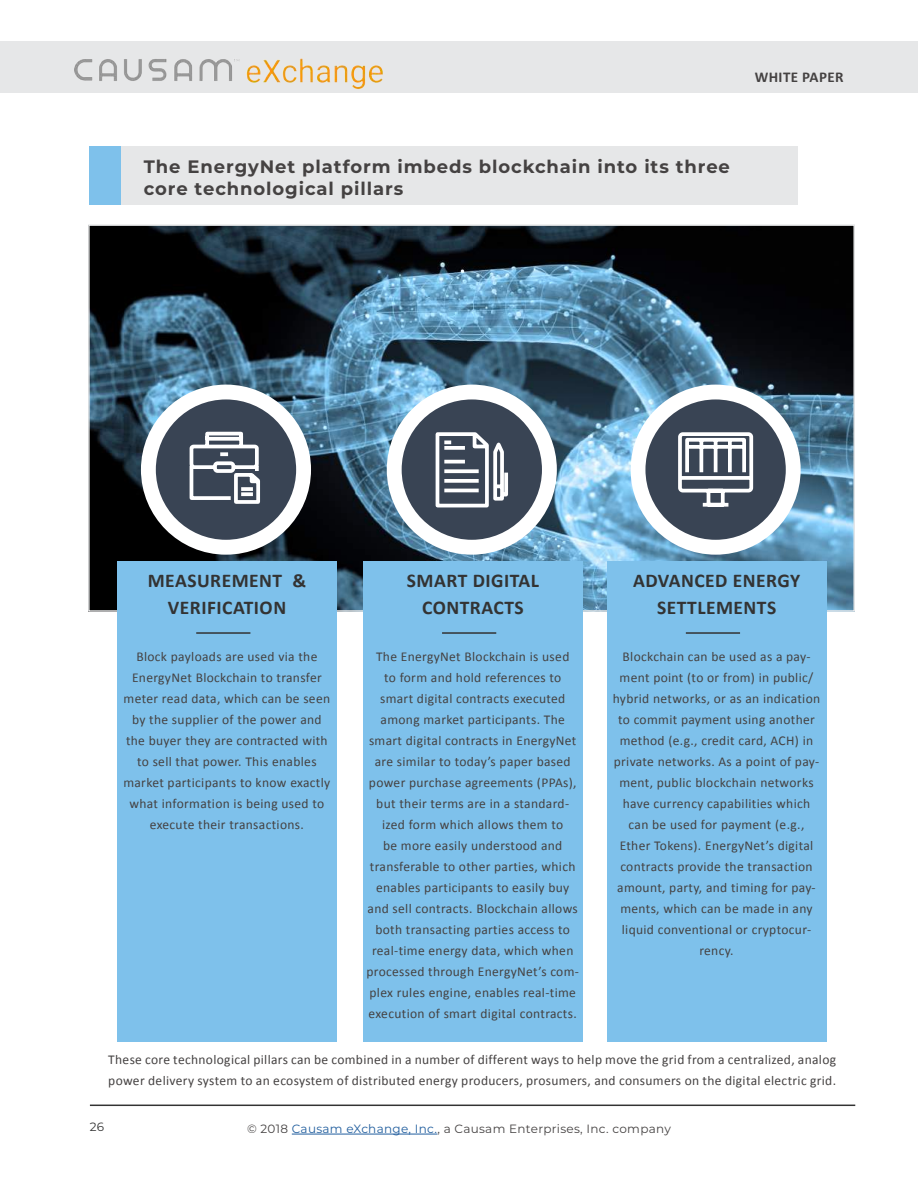
<style>
.page{position:relative;width:918px;height:1188px;background:#fff}
.page>*{position:absolute;margin:0;border:0;box-sizing:border-box;transform-origin:0 0}
.t1{font:700 19.5px/27px "Calibri";letter-spacing:.025em;color:#333;text-align:center}
.t2{font:700 18px/22.5px "Montserrat";letter-spacing:.05em;color:#454242}
.t3{font:700 15px "Calibri";letter-spacing:.025em;color:#454242}
.t4{font:13.5px/21px "Calibri";letter-spacing:.025em;color:#454242;text-align:center}
.t5{font:12px "Montserrat";letter-spacing:.025em;color:#454242}
.t6{font:12px "Montserrat";color:#333}
.s1{color:#215e9e}
</style>
<div class="page">
<hr style="left:292px;top:1134px;width:145px;height:1px;background:#215e9e">
<div style="left:89px;top:146px;width:708px;height:58px;background:#e6e7e8"></div>
<div style="left:89px;top:146px;width:32px;height:58px;background:#7ec1eb"></div>
<img style="left:91px;top:227px;width:761px;height:382px">
<div style="left:363px;top:561px;width:219px;height:481px;background:#7ec1eb"></div>
<div style="left:607px;top:561px;width:219px;height:481px;background:#7ec1eb"></div>
<div style="left:117px;top:561px;width:220px;height:481px;background:#7ec1eb"></div>
<hr style="left:196px;top:632px;width:54px;height:2px;background:#333">
<div style="left:141px;top:385px;width:170px;height:170px;background:#fff;border-radius:50%"></div>
<div style="left:156px;top:399px;width:140px;height:141px;background:#394454;border-radius:50%"></div>
<svg style="left:189px;top:431px;width:71px;height:73px"></svg>
<hr style="left:442px;top:632px;width:54px;height:2px;background:#333">
<div style="left:387px;top:385px;width:170px;height:170px;background:#fff;border-radius:50%"></div>
<div style="left:402px;top:399px;width:140px;height:141px;background:#394454;border-radius:50%"></div>
<hr style="left:686px;top:632px;width:54px;height:2px;background:#333">
<div style="left:631px;top:385px;width:170px;height:170px;background:#fff;border-radius:50%"></div>
<div style="left:645px;top:399px;width:141px;height:141px;background:#394454;border-radius:50%"></div>
<svg style="left:678px;top:432px;width:76px;height:75px"></svg>
<svg style="left:435px;top:432px;width:73px;height:76px"></svg>
<hr style="left:90px;top:1105px;width:765px;height:1px;background:#333">
<div style="left:0;top:41px;width:918px;height:51px;background:#e6e7e8"></div>
<img style="left:74px;top:58px;width:309px;height:35px">
<p class="t3" style="left:755px;top:68px;width:90px">WHITE PAPER</p>
<h2 class="t2" style="left:144px;top:154px;width:588px">The EnergyNet platform imbeds blockchain into its three core technological pillars</h2>
<h1 class="t1" style="left:148px;top:567px;width:160px">MEASUREMENT &amp;<br>VERIFICATION</h1>
<p class="t4" style="left:123px;top:646px;width:208px">Block payloads are used via the<br>EnergyNet Blockchain to transfer meter read data, which can be seen by the supplier of the power and the buyer they are contracted with to sell that power. This enables market participants to know exactly what information is being used to execute their transactions.</p>
<h1 class="t1" style="left:407px;top:567px;width:134px">SMART DIGITAL<br>CONTRACTS</h1>
<p class="t4" style="left:366px;top:646px;width:214px">The EnergyNet Blockchain is used<br>to form and hold references to smart digital contracts executed among market participants. The smart digital contracts in EnergyNet are similar to today’s paper based power purchase agreements (PPAs), but their terms are in a standard&shy;ized form which allows them to<br>be more easily understood and transferable to other parties, which enables participants to easily buy and sell contracts. Blockchain allows both transacting parties access to real-time energy data, which when processed through EnergyNet’s com&shy;plex rules engine, enables real-time execution of smart digital contracts.</p>
<h1 class="t1" style="left:633px;top:567px;width:169px">ADVANCED ENERGY<br>SETTLEMENTS</h1>
<p class="t4" style="left:613px;top:646px;width:209px">Blockchain can be used as a pay&shy;ment point (to or from) in public/ hybrid networks, or as an indication to commit payment using another method (e.g., credit card, ACH) in private networks. As a point of pay&shy;ment, public blockchain networks have currency capabilities which can be used for payment (e.g.,<br>Ether Tokens). EnergyNet’s digital contracts provide the transaction amount, party, and timing for pay&shy;ments, which can be made in any liquid conventional or cryptocur&shy;rency.</p>
<p class="t4" style="left:108px;top:1049px;width:729px;text-align:left">These core technological pillars can be combined in a number of different ways to help move the grid from a centralized, analog power delivery system to an ecosystem of distributed energy producers, prosumers, and consumers on the digital electric grid.</p>
<p class="t6" style="left:90px;top:1119px;width:16px">26</p>
<p class="t5" style="left:247px;top:1120px;width:425px">© 2018 <span class="s1">Causam eXchange, Inc.</span>, a Causam Enterprises, Inc. company</p>
</div>
